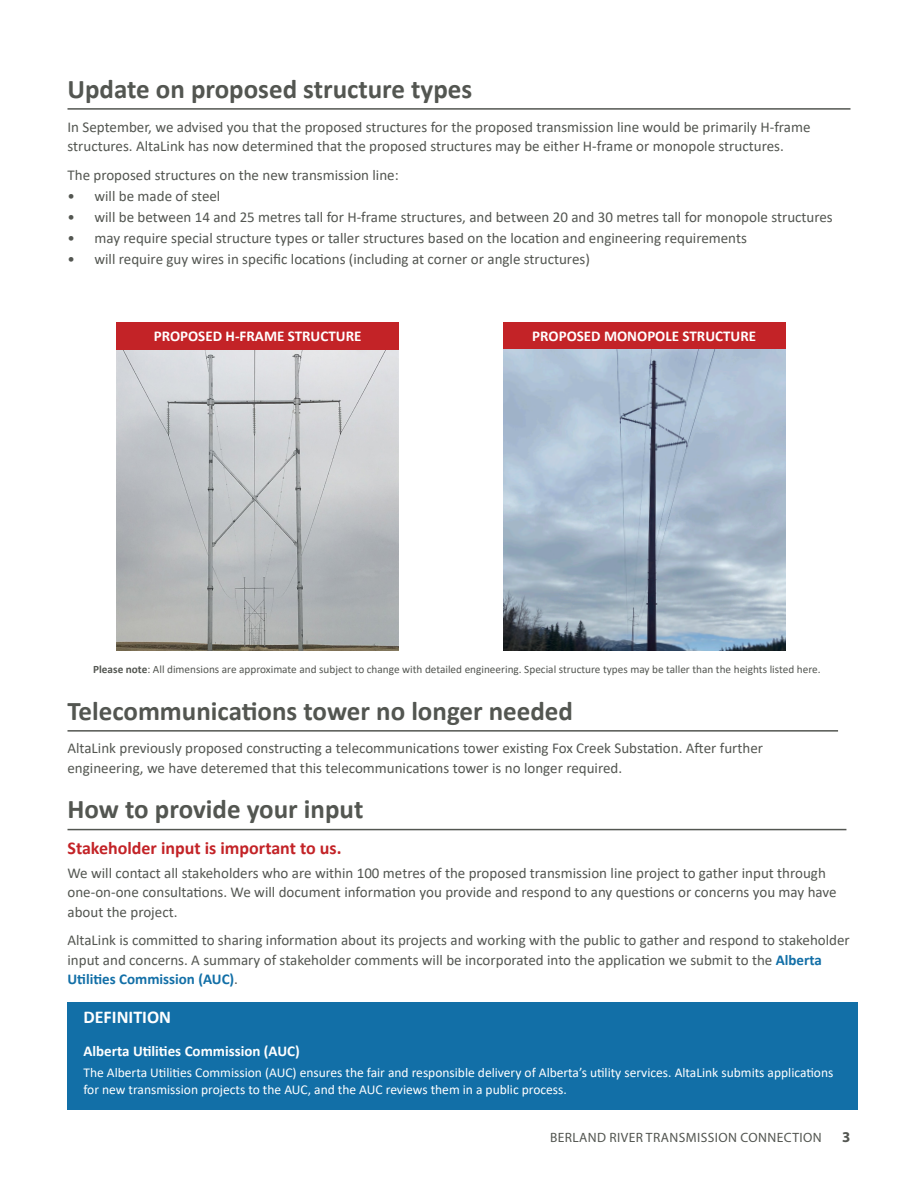
<style>
.page{position:relative;width:918px;height:1188px;background:#fff}
.page>*{position:absolute;margin:0;border:0;box-sizing:border-box;transform-origin:0 0}
.t1{font:700 27px "Calibri";color:#535651}
.sub_title{font:700 18px "Calibri";color:#c32327}
.t2{font:700 18px "Calibri";color:#fff}
.body_copy{font:15px/19.5px "Calibri";color:#535651}
.definitons_word{font:700 15px "Calibri";color:#fff}
.t3{font:700 15px "Myriad Pro";color:#535651}
.definition_body{font:13.5px/16.5px "Calibri";color:#fff}
.t4{font:13.5px "Myriad Pro";letter-spacing:.03em;color:#535651}
.body_copy-2{font:11.25px "Calibri";color:#535651}
.s1{font-weight:700}
.s2{font-weight:700;color:#126fa7}
</style>
<div class="page">
<img style="left:116px;top:350px;width:283px;height:300px">
<div style="left:116px;top:322px;width:283px;height:28px;background:#c32327"></div>
<div style="left:503px;top:322px;width:282px;height:28px;background:#c32327"></div>
<img style="left:503px;top:350px;width:283px;height:300px">
<hr style="left:68px;top:108px;width:782px;height:2px;background:#535651">
<hr style="left:68px;top:730px;width:770px;height:2px;background:#535651">
<hr style="left:68px;top:829px;width:778px;height:1px;background:#535651">
<div style="left:68px;top:1002px;width:790px;height:108px;background:#126fa7"></div>
<p class="t1" style="left:68px;top:70px;width:406px">Update on proposed structure types</p>
<p class="body_copy" style="left:68px;top:117px;width:744px">In September, we advised you that the proposed structures for the proposed transmission line would be primarily H-frame structures. AltaLink has now determined that the proposed structures may be either H-frame or monopole structures.</p>
<p class="body_copy" style="left:68px;top:165px;width:333px">The proposed structures on the new transmission line:</p>
<p class="body_copy" style="left:68px;top:186px;width:154px">• will be made of steel</p>
<p class="body_copy" style="left:68px;top:207px;width:767px">• will be between 14 and 25 metres tall for H-frame structures, and between 20 and 30 metres tall for monopole structures</p>
<p class="body_copy" style="left:68px;top:228px;width:681px">• may require special structure types or taller structures based on the location and engineering requirements</p>
<p class="body_copy" style="left:68px;top:249px;width:524px">• will require guy wires in specific locations (including at corner or angle structures)</p>
<p class="definitons_word" style="left:154px;top:325px;width:209px">PROPOSED H-FRAME STRUCTURE</p>
<p class="definitons_word" style="left:532px;top:325px;width:225px">PROPOSED MONOPOLE STRUCTURE</p>
<p class="body_copy-2" style="left:93px;top:662px;width:729px"><span class="s1">Please note</span>: All dimensions are approximate and subject to change with detailed engineering. Special structure types may be taller than the heights listed here.</p>
<p class="t1" style="left:68px;top:692px;width:507px">Telecommunications tower no longer needed</p>
<p class="body_copy" style="left:68px;top:738px;width:697px">AltaLink previously proposed constructing a telecommunications tower existing Fox Creek Substation. After further engineering, we have deteremed that this telecommunications tower is no longer required.</p>
<p class="t1" style="left:68px;top:790px;width:297px">How to provide your input</p>
<p class="sub_title" style="left:68px;top:835px;width:276px">Stakeholder input is important to us.</p>
<p class="body_copy" style="left:68px;top:862px;width:771px">We will contact all stakeholders who are within 100 metres of the proposed transmission line project to gather input through one-on-one consultations. We will document information you provide and respond to any questions or concerns you may have about the project.</p>
<p class="body_copy" style="left:68px;top:930px;width:784px">AltaLink is committed to sharing information about its projects and working with the public to gather and respond to stakeholder input and concerns. A summary of stakeholder comments will be incorporated into the application we submit to the <span class="s2">Alberta<br>Utilities Commission (AUC)</span>.</p>
<p class="t2" style="left:83px;top:1004px;width:89px">DEFINITION</p>
<p class="definitons_word" style="left:83px;top:1041px;width:218px">Alberta Utilities Commission (AUC)</p>
<p class="definition_body" style="left:83px;top:1064px;width:751px">The Alberta Utilities Commission (AUC) ensures the fair and responsible delivery of Alberta’s utility services. AltaLink submits applications for new transmission projects to the AUC, and the AUC reviews them in a public process.</p>
<p class="t4" style="left:550px;top:1130px;width:273px">BERLAND RIVER TRANSMISSION CONNECTION</p>
<p class="t3" style="left:842px;top:1128px;width:10px">3</p>
</div>
